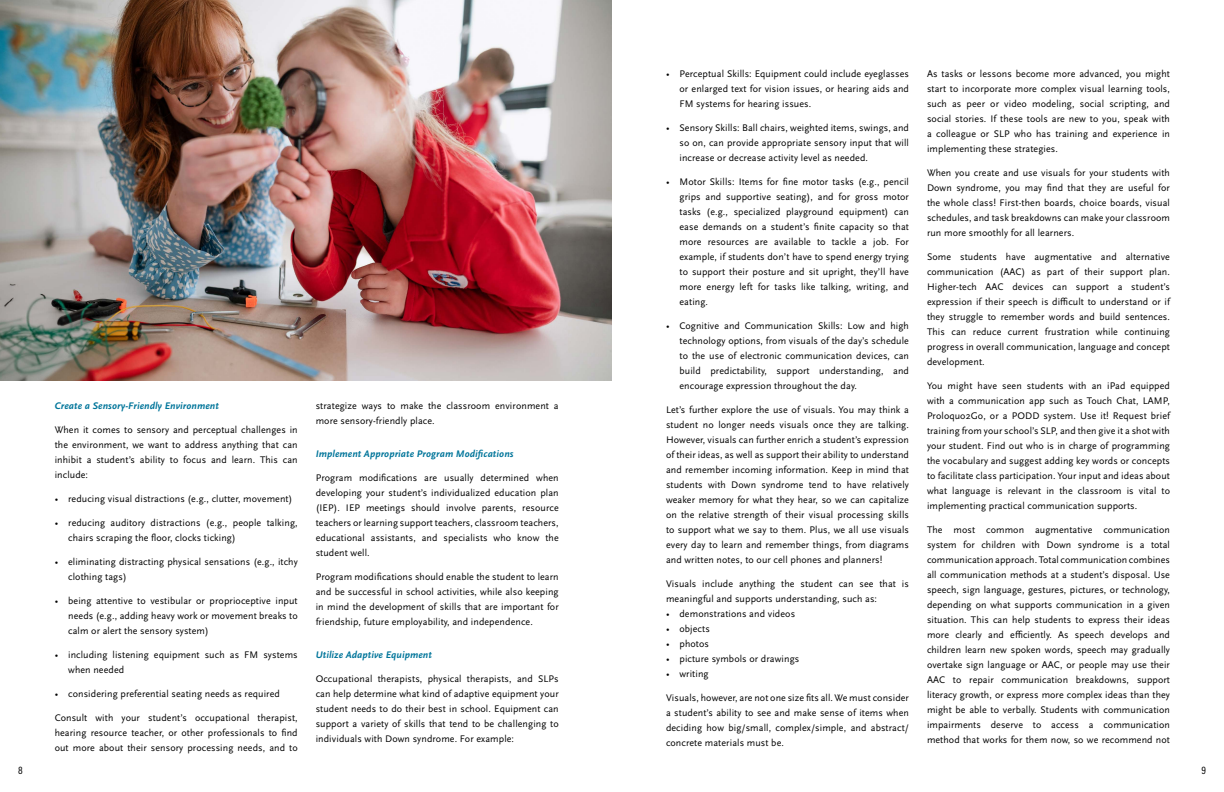
<style>
.page{position:relative;width:1224px;height:792px;background:#fff}
.page>*{position:absolute;margin:0;border:0;box-sizing:border-box;transform-origin:0 0}
.t1{font:11px "Acumin Pro Cond";color:#000}
.t2{font:10px/15px "Scala Sans Pro";letter-spacing:.01em;color:#000;text-align:justify}
.t3{font:italic 700 10px "Scala Sans Pro";letter-spacing:.01em;color:#00759a}
</style>
<div class="page">
<img style="left:0;top:0;width:612px;height:380px">
<p class="t3" style="left:55px;top:400px;width:166px">Create a Sensory-Friendly Environment</p>
<p class="t2" style="left:55px;top:422px;width:245px">When it comes to sensory and perceptual challenges in the environment, we want to address anything that can inhibit a student’s ability to focus and learn. This can include:</p>
<p class="t2" style="left:55px;top:491px;width:239px">• reducing visual distractions (e.g., clutter, movement)</p>
<p class="t2" style="left:68px;top:515px;width:231px;text-indent:-14px">• reducing auditory distractions (e.g., people talking, chairs scraping the floor, clocks ticking)</p>
<p class="t2" style="left:68px;top:554px;width:231px;text-indent:-14px">• eliminating distracting physical sensations (e.g., itchy clothing tags)</p>
<p class="t2" style="left:68px;top:593px;width:231px;text-indent:-14px">• being attentive to vestibular or proprioceptive input needs (e.g., adding heavy work or movement breaks to calm or alert the sensory system)</p>
<p class="t2" style="left:68px;top:647px;width:231px;text-indent:-14px">• including listening equipment such as FM systems when needed</p>
<p class="t2" style="left:55px;top:686px;width:227px">• considering preferential seating needs as required</p>
<p class="t2" style="left:55px;top:710px;width:245px">Consult with your student’s occupational therapist, hearing resource teacher, or other professionals to find out more about their sensory processing needs, and to</p>
<p class="t2" style="left:316px;top:398px;width:244px">strategize ways to make the classroom environment a more sensory-friendly place.</p>
<p class="t3" style="left:316px;top:448px;width:199px">Implement Appropriate Program Modifications</p>
<p class="t2" style="left:316px;top:470px;width:245px">Program modifications are usually determined when developing your student’s individualized education plan (IEP). IEP meetings should involve parents, resource teachers or learning support teachers, classroom teachers, educational assistants, and specialists who know the student well.</p>
<p class="t2" style="left:316px;top:569px;width:245px">Program modifications should enable the student to learn and be successful in school activities, while also keeping in mind the development of skills that are important for friendship, future employability, and independence.</p>
<p class="t3" style="left:316px;top:649px;width:118px">Utilize Adaptive Equipment</p>
<p class="t2" style="left:316px;top:671px;width:245px">Occupational therapists, physical therapists, and SLPs can help determine what kind of adaptive equipment your student needs to do their best in school. Equipment can support a variety of skills that tend to be challenging to individuals with Down syndrome. For example:</p>
<p class="t2" style="left:680px;top:67px;width:231px;text-indent:-14px">• Perceptual Skills: Equipment could include eyeglasses or enlarged text for vision issues, or hearing aids and FM systems for hearing issues.</p>
<p class="t2" style="left:680px;top:121px;width:231px;text-indent:-14px">• Sensory Skills: Ball chairs, weighted items, swings, and so on, can provide appropriate sensory input that will increase or decrease activity level as needed.</p>
<p class="t2" style="left:680px;top:175px;width:231px;text-indent:-14px">• Motor Skills: Items for fine motor tasks (e.g., pencil grips and supportive seating), and for gross motor tasks (e.g., specialized playground equipment) can ease demands on a student’s finite capacity so that more resources are available to tackle a job. For example, if students don’t have to spend energy trying to support their posture and sit upright, they’ll have more energy left for tasks like talking, writing, and eating.</p>
<p class="t2" style="left:680px;top:319px;width:231px;text-indent:-14px">• Cognitive and Communication Skills: Low and high technology options, from visuals of the day’s schedule to the use of electronic communication devices, can build predictability, support understanding, and encourage expression throughout the day.</p>
<p class="t2" style="left:666px;top:403px;width:245px">Let’s further explore the use of visuals. You may think a student no longer needs visuals once they are talking.<br>However, visuals can further enrich a student’s expression of their ideas, as well as support their ability to understand and remember incoming information. Keep in mind that students with Down syndrome tend to have relatively weaker memory for what they hear, so we can capitalize on the relative strength of their visual processing skills to support what we say to them. Plus, we all use visuals every day to learn and remember things, from diagrams and written notes, to our cell phones and planners!</p>
<p class="t2" style="left:666px;top:577px;width:244px">Visuals include anything the student can see that is meaningful and supports understanding, such as:</p>
<p class="t2" style="left:666px;top:607px;width:131px">• demonstrations and videos</p>
<p class="t2" style="left:666px;top:622px;width:45px">• objects</p>
<p class="t2" style="left:666px;top:637px;width:45px">• photos</p>
<p class="t2" style="left:666px;top:652px;width:135px">• picture symbols or drawings</p>
<p class="t2" style="left:666px;top:667px;width:44px">• writing</p>
<p class="t2" style="left:666px;top:691px;width:245px">Visuals, however, are not one size fits all. We must consider a student’s ability to see and make sense of items when deciding how big/small, complex/simple, and abstract/ concrete materials must be.</p>
<p class="t2" style="left:927px;top:67px;width:245px">As tasks or lessons become more advanced, you might start to incorporate more complex visual learning tools, such as peer or video modeling, social scripting, and social stories. If these tools are new to you, speak with a colleague or SLP who has training and experience in implementing these strategies.</p>
<p class="t2" style="left:927px;top:166px;width:245px">When you create and use visuals for your students with Down syndrome, you may find that they are useful for the whole class! First-then boards, choice boards, visual schedules, and task breakdowns can make your classroom run more smoothly for all learners.</p>
<p class="t2" style="left:927px;top:250px;width:245px">Some students have augmentative and alternative communication (AAC) as part of their support plan.<br>Higher-tech AAC devices can support a student’s expression if their speech is difficult to understand or if they struggle to remember words and build sentences.<br>This can reduce current frustration while continuing progress in overall communication, language and concept development.</p>
<p class="t2" style="left:927px;top:379px;width:245px">You might have seen students with an iPad equipped with a communication app such as Touch Chat, LAMP, Proloquo2Go, or a PODD system. Use it! Request brief training from your school’s SLP, and then give it a shot with your student. Find out who is in charge of programming the vocabulary and suggest adding key words or concepts to facilitate class participation. Your input and ideas about what language is relevant in the classroom is vital to implementing practical communication supports.</p>
<p class="t2" style="left:927px;top:523px;width:245px">The most common augmentative communication system for children with Down syndrome is a total communication approach. Total communication combines all communication methods at a student’s disposal. Use speech, sign language, gestures, pictures, or technology, depending on what supports communication in a given situation. This can help students to express their ideas more clearly and efficiently. As speech develops and children learn new spoken words, speech may gradually overtake sign language or AAC, or people may use their AAC to repair communication breakdowns, support literacy growth, or express more complex ideas than they might be able to verbally. Students with communication impairments deserve to access a communication method that works for them now, so we recommend not</p>
<p class="t1" style="left:18px;top:763px;width:6px">8</p>
<p class="t1" style="left:1201px;top:763px;width:6px">9</p>
</div>
